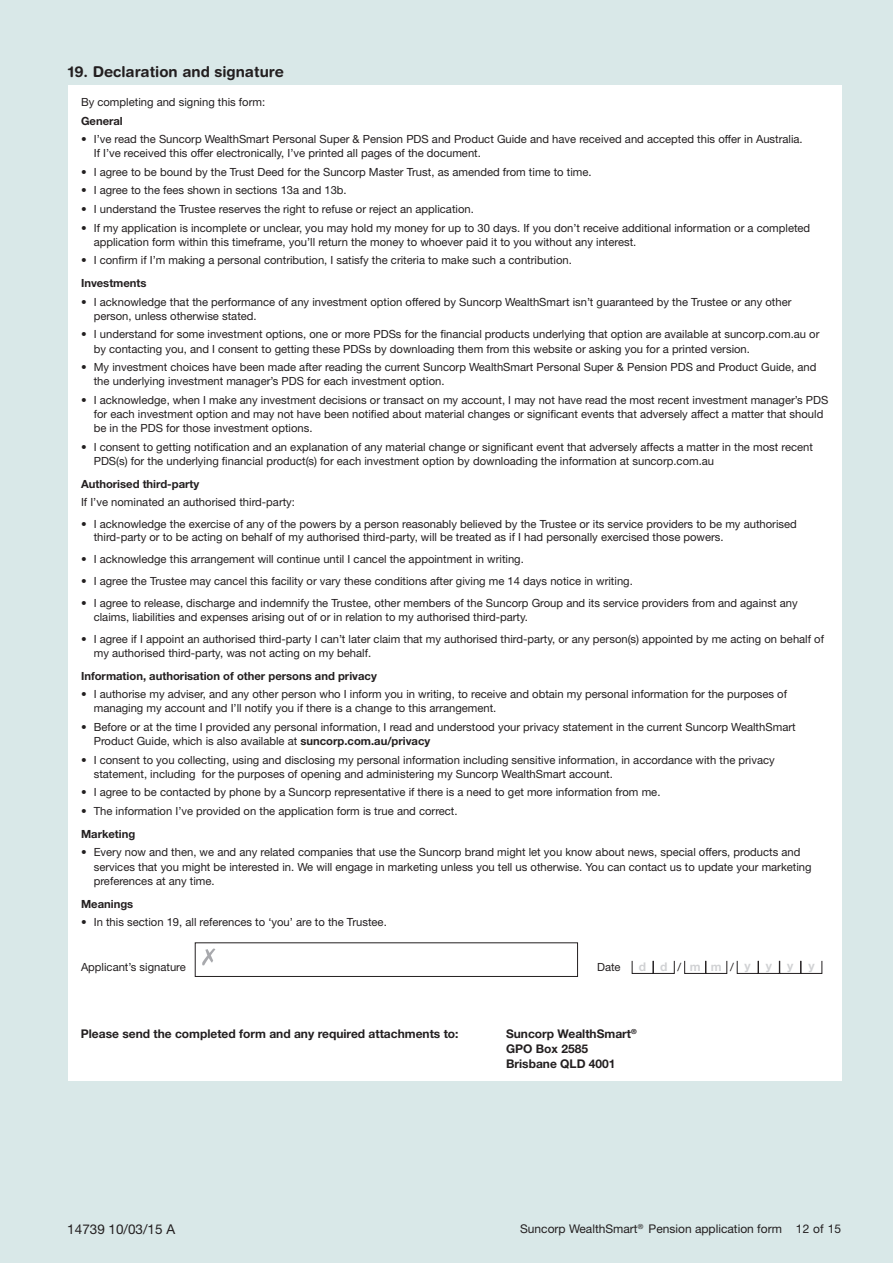
<style>
.page{position:relative;width:893px;height:1263px;background:#d9e8e8}
.page>*{position:absolute;margin:0;border:0;box-sizing:border-box;transform-origin:0 0}
.t1{font:700 15px "Helvetica Rounded LT Std";color:#231f20}
.t2{font:13.5px "Helvetica Neue LT Std";color:#231f20}
.t3{font:700 12px/15px "Helvetica Neue LT Std";color:#231f20}
.t4{font:12px "Helvetica Neue LT Std";color:#231f20}
.t5{font:700 12px "Helvetica Neue LT Std";color:#d1d2d4}
.t6{font:11.25px/14.2px "Helvetica Neue LT Std";color:#231f20}
.t7{font:700 11.25px "Helvetica Neue LT Std";color:#231f20}
.s1{font-weight:700}
.s2{font-weight:400;font-size:11.25px;color:#231f20}
</style>
<div class="page">
<div style="left:68px;top:85px;width:774px;height:931px;background:#fff"></div>
<svg style="left:202px;top:948px;width:13px;height:17px"></svg>
<div style="left:195px;top:943px;width:383px;height:34px;border:1px solid #231f20"></div>
<svg style="left:632px;top:960px;width:43px;height:14px"></svg>
<svg style="left:684px;top:960px;width:43px;height:14px"></svg>
<svg style="left:737px;top:960px;width:85px;height:14px"></svg>
<div style="left:68px;top:1016px;width:774px;height:65px;background:#fff"></div>
<h1 class="t1" style="left:68px;top:62px;width:217px">19. Declaration and signature</h1>
<p class="t6" style="left:81px;top:95px;width:186px">By completing and signing this form:</p>
<p class="t7" style="left:81px;top:114px;width:43px">General</p>
<p class="t6" style="left:94px;top:132px;width:710px;text-indent:-13px">• I’ve read the Suncorp WealthSmart Personal Super &amp; Pension PDS and Product Guide and have received and accepted this offer in Australia.<br>If I’ve received this offer electronically, I’ve printed all pages of the document.</p>
<p class="t6" style="left:81px;top:165px;width:512px">• I agree to be bound by the Trust Deed for the Suncorp Master Trust, as amended from time to time.</p>
<p class="t6" style="left:81px;top:183px;width:267px">• I agree to the fees shown in sections 13a and 13b.</p>
<p class="t6" style="left:81px;top:202px;width:394px">• I understand the Trustee reserves the right to refuse or reject an application.</p>
<p class="t6" style="left:94px;top:220px;width:718px;text-indent:-13px">• If my application is incomplete or unclear, you may hold my money for up to 30 days. If you don’t receive additional information or a completed application form within this timeframe, you’ll return the money to whoever paid it to you without any interest.</p>
<p class="t6" style="left:81px;top:253px;width:492px">• I confirm if I’m making a personal contribution, I satisfy the criteria to make such a contribution.</p>
<p class="t7" style="left:81px;top:276px;width:67px">Investments</p>
<p class="t6" style="left:94px;top:294px;width:699px;text-indent:-13px">• I acknowledge that the performance of any investment option offered by Suncorp WealthSmart isn’t guaranteed by the Trustee or any other person, unless otherwise stated.</p>
<p class="t6" style="left:94px;top:327px;width:727px;text-indent:-13px">• I understand for some investment options, one or more PDSs for the financial products underlying that option are available at suncorp.com.au or by contacting you, and I consent to getting these PDSs by downloading them from this website or asking you for a printed version.</p>
<p class="t6" style="left:94px;top:360px;width:724px;text-indent:-13px">• My investment choices have been made after reading the current Suncorp WealthSmart Personal Super &amp; Pension PDS and Product Guide, and the underlying investment manager’s PDS for each investment option.</p>
<p class="t6" style="left:94px;top:393px;width:736px;text-indent:-13px">• I acknowledge, when I make any investment decisions or transact on my account, I may not have read the most recent investment manager’s PDS for each investment option and may not have been notified about material changes or significant events that adversely affect a matter that should be in the PDS for those investment options.</p>
<p class="t6" style="left:94px;top:440px;width:721px;text-indent:-13px">• I consent to getting notification and an explanation of any material change or significant event that adversely affects a matter in the most recent<br>PDS(s) for the underlying financial product(s) for each investment option by downloading the information at suncorp.com.au</p>
<p class="t7" style="left:81px;top:477px;width:120px">Authorised third-party</p>
<p class="t6" style="left:81px;top:494px;width:216px">If I’ve nominated an authorised third-party:</p>
<p class="t6" style="left:94px;top:517px;width:705px;line-height:13.5px;text-indent:-13px">• I acknowledge the exercise of any of the powers by a person reasonably believed by the Trustee or its service providers to be my authorised third-party or to be acting on behalf of my authorised third-party, will be treated as if I had personally exercised those powers.</p>
<p class="t6" style="left:81px;top:552px;width:444px">• I acknowledge this arrangement will continue until I cancel the appointment in writing.</p>
<p class="t6" style="left:81px;top:574px;width:553px">• I agree the Trustee may cancel this facility or vary these conditions after giving me 14 days notice in writing.</p>
<p class="t6" style="left:94px;top:596px;width:705px;line-height:13.5px;text-indent:-13px">• I agree to release, discharge and indemnify the Trustee, other members of the Suncorp Group and its service providers from and against any claims, liabilities and expenses arising out of or in relation to my authorised third-party.</p>
<p class="t6" style="left:94px;top:631px;width:732px;text-indent:-13px">• I agree if I appoint an authorised third-party I can’t later claim that my authorised third-party, or any person(s) appointed by me acting on behalf of my authorised third-party, was not acting on my behalf.</p>
<p class="t7" style="left:81px;top:669px;width:297px">Information, authorisation of other persons and privacy</p>
<p class="t6" style="left:94px;top:687px;width:695px;text-indent:-13px">• I authorise my adviser, and any other person who I inform you in writing, to receive and obtain my personal information for the purposes of managing my account and I’ll notify you if there is a change to this arrangement.</p>
<p class="t6" style="left:94px;top:720px;width:703px;text-indent:-13px">• Before or at the time I provided any personal information, I read and understood your privacy statement in the current Suncorp WealthSmart<br>Product Guide, which is also available at <span class="s1">suncorp.com.au/privacy</span></p>
<p class="t6" style="left:94px;top:752px;width:682px;text-indent:-13px">• I consent to you collecting, using and disclosing my personal information including sensitive information, in accordance with the privacy statement, including for the purposes of opening and administering my Suncorp WealthSmart account.</p>
<p class="t6" style="left:81px;top:785px;width:581px">• I agree to be contacted by phone by a Suncorp representative if there is a need to get more information from me.</p>
<p class="t6" style="left:81px;top:804px;width:378px">• The information I’ve provided on the application form is true and correct.</p>
<p class="t7" style="left:81px;top:827px;width:56px">Marketing</p>
<p class="t6" style="left:94px;top:845px;width:719px;text-indent:-13px">• Every now and then, we and any related companies that use the Suncorp brand might let you know about news, special offers, products and services that you might be interested in. We will engage in marketing unless you tell us otherwise. You can contact us to update your marketing preferences at any time.</p>
<p class="t7" style="left:81px;top:896px;width:54px">Meanings</p>
<p class="t6" style="left:81px;top:915px;width:307px">• In this section 19, all references to ‘you’ are to the Trustee.</p>
<p class="t6" style="left:81px;top:959px;width:106px">Applicant’s signature</p>
<p class="t6" style="left:597px;top:959px;width:25px">Date</p>
<p class="t5" style="left:639px;top:960px;width:113px">d d<span class="s2">/</span> mm<span class="s2">/</span>y</p>
<p class="t5" style="left:766px;top:958px;width:8px">y</p>
<p class="t5" style="left:787px;top:958px;width:8px">y</p>
<p class="t5" style="left:808px;top:958px;width:8px">y</p>
<p class="t3" style="left:81px;top:1026px;width:379px">Please send the completed form and any required attachments to:</p>
<p class="t3" style="left:506px;top:1026px;width:132px">Suncorp WealthSmart<sup>®<br></sup>GPO Box 2585<br>Brisbane QLD 4001</p>
<p class="t2" style="left:67px;top:1221px;width:109px">14739 10/03/15 A</p>
<p class="t4" style="left:520px;top:1222px;width:323px">Suncorp WealthSmart<sup>®</sup> Pension application form 12 of 15</p>
</div>
